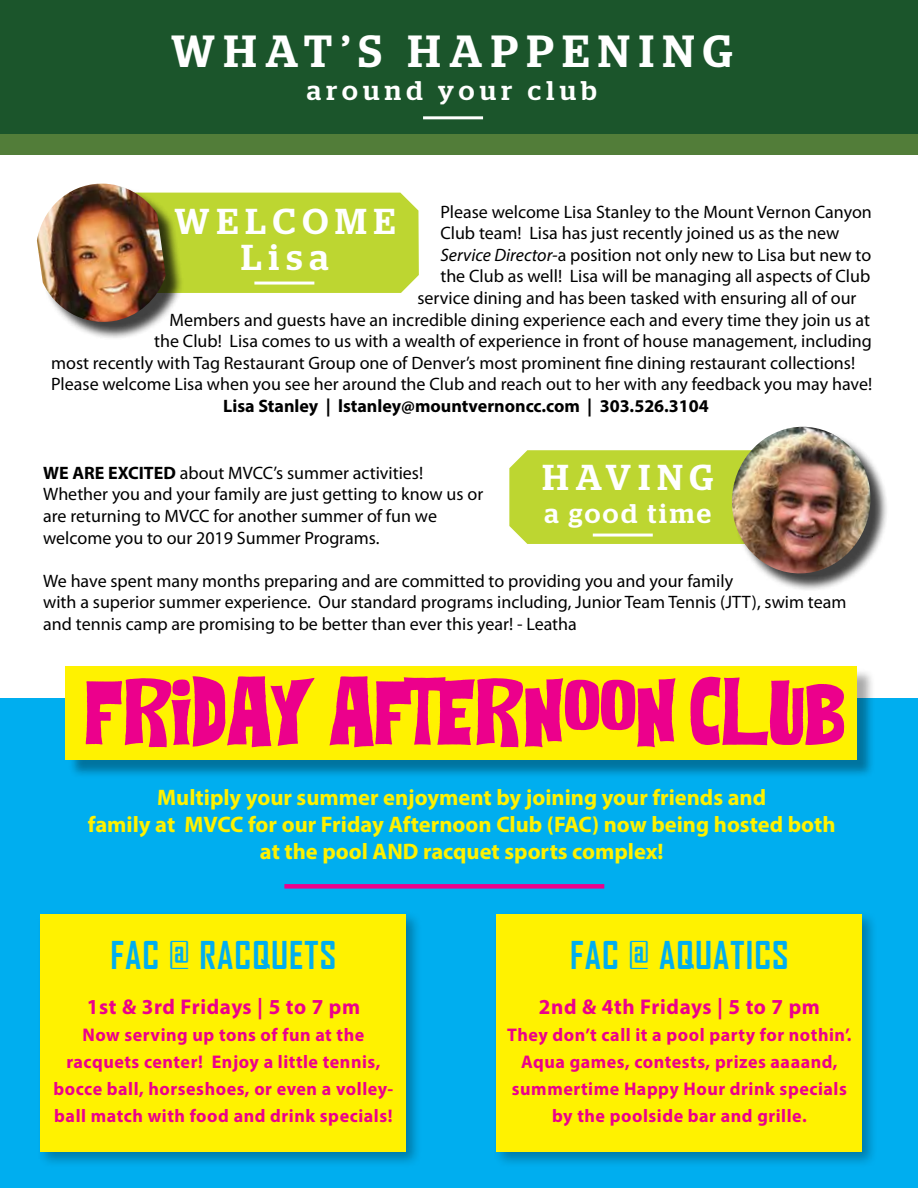
<style>
.page{position:relative;width:918px;height:1188px;background:#fff}
.page>*{position:absolute;margin:0;border:0;box-sizing:border-box;transform-origin:0 0}
.t1{font:500 45px "Stag";letter-spacing:.2em;color:#fff}
.t2{font:700 36.75px "Agency FB";letter-spacing:.03em;color:#00aeef}
.t3{font:36px "Flowers Kingdom";color:#ec008c;scale:1.5 1}
.t4{font:500 36px/35.7px "Stag";letter-spacing:.2em;color:#fff;text-align:center}
.t5{font:500 27px "Stag";letter-spacing:.19em;color:#fff}
.t6{font:500 27px "Stag";letter-spacing:.1em;color:#fff}
.t7{font:700 22.5px/27px "Myriad Pro";color:#fff200;text-align:center}
.t8{font:700 21.45px "Myriad Pro";letter-spacing:.03em;color:#ec008c}
.t9{font:700 18.3px/27px "Myriad Pro";letter-spacing:.03em;color:#ec008c;text-align:center}
.t10{font:18px/21.6px "Myriad Pro";color:#000}
.t11{font:700 18px "Myriad Pro";color:#000}
.s1{font-style:italic}
.s2{font-weight:700}
</style>
<div class="page">
<div style="left:0;top:699px;width:918px;height:489px;background:#00aeef"></div>
<div style="left:509px;top:450px;width:217px;height:94px;background:#bdd631"></div>
<div style="left:184px;top:193px;width:235px;height:100px;background:#bdd631"></div>
<div style="left:0;top:0;width:918px;height:134px;background:#1b552b"></div>
<div style="left:735px;top:429px;width:154px;height:163px;background:#000;opacity:.75"></div>
<img style="left:726px;top:427px;width:151px;height:153px">
<div style="left:0;top:134px;width:918px;height:21px;background:#527d39"></div>
<hr style="left:423px;top:116px;width:60px;height:3px;background:#fff">
<hr style="left:254px;top:282px;width:60px;height:3px;background:#fff">
<hr style="left:593px;top:534px;width:60px;height:3px;background:#fff">
<div style="left:40px;top:186px;width:144px;height:154px;background:#000;opacity:.75"></div>
<img style="left:37px;top:184px;width:129px;height:141px">
<div style="left:68px;top:668px;width:807px;height:111px;background:#000;opacity:.34"></div>
<div style="left:66px;top:666px;width:791px;height:94px;background:#fff200"></div>
<div style="left:284px;top:884px;width:320px;height:5px;background:#ec008c"></div>
<div style="left:36px;top:910px;width:386px;height:258px;background:#000;opacity:.3"></div>
<div style="left:41px;top:915px;width:365px;height:237px;background:#fff200"></div>
<div style="left:492px;top:910px;width:386px;height:258px;background:#000;opacity:.3"></div>
<div style="left:497px;top:915px;width:365px;height:237px;background:#fff200"></div>
<h1 class="t1" style="left:171px;top:25px;width:563px">WHAT’S HAPPENING</h1>
<h3 class="t5" style="left:307px;top:74px;width:292px">around your club</h3>
<p class="t10" style="left:440px;top:201px;width:433px">Please welcome Lisa Stanley to the Mount Vernon Canyon</p>
<p class="t10" style="left:440px;top:222px;width:401px">Club team! Lisa has just recently joined us as the new</p>
<p class="t10" style="left:440px;top:244px;width:432px"><span class="s1">Service Director-</span>a position not only new to Lisa but new to</p>
<p class="t10" style="left:440px;top:265px;width:432px">the Club as well! Lisa will be managing all aspects of Club</p>
<p class="t10" style="left:417px;top:287px;width:441px">service dining and has been tasked with ensuring all of our</p>
<p class="t10" style="left:169px;top:309px;width:702px">Members and guests have an incredible dining experience each and every time they join us at</p>
<p class="t10" style="left:154px;top:330px;width:719px">the Club! Lisa comes to us with a wealth of experience in front of house management, including</p>
<p class="t10" style="left:51px;top:352px;width:806px">most recently with Tag Restaurant Group one of Denver’s most prominent fine dining restaurant collections!</p>
<p class="t10" style="left:51px;top:373px;width:823px">Please welcome Lisa when you see her around the Club and reach out to her with any feedback you may have!</p>
<p class="t11" style="left:223px;top:394px;width:487px">Lisa Stanley | lstanley@mountvernoncc.com | 303.526.3104</p>
<h3 class="t4" style="left:175px;top:203px;width:222px">WELCOME<br>Lisa</h3>
<h3 class="t4" style="left:542px;top:459px;width:172px">HAVING</h3>
<h3 class="t6" style="left:544px;top:497px;width:168px">a good time</h3>
<p class="t10" style="left:43px;top:462px;width:442px"><span class="s2">WE ARE EXCITED</span> about MVCC’s summer activities!<br>Whether you and your family are just getting to know us or are returning to MVCC for another summer of fun we welcome you to our 2019 Summer Programs.</p>
<p class="t10" style="left:43px;top:570px;width:805px">We have spent many months preparing and are committed to providing you and your family<br>with a superior summer experience. Our standard programs including, Junior Team Tennis (JTT), swim team and tennis camp are promising to be better than ever this year! - Leatha</p>
<h3 class="t3" style="left:85px;top:712px;width:508px">FRIDAY AFTERNOON CLUB</h3>
<p class="t7" style="left:88px;top:784px;width:749px">Multiply your summer enjoyment by joining your friends and<br>family at MVCC for our Friday Afternoon Club (FAC) now being hosted both at the pool AND racquet sports complex!</p>
<h2 class="t2" style="left:111px;top:932px;width:227px">FAC @ RACQUETS</h2>
<p class="t8" style="left:87px;top:993px;width:275px">1st &amp; 3rd Fridays | 5 to 7 pm</p>
<p class="t9" style="left:53px;top:1021px;width:341px">Now serving up tons of fun at the racquets center! Enjoy a little tennis, bocce ball, horseshoes, or even a volley&shy;ball match with food and drink specials!</p>
<h2 class="t2" style="left:570px;top:932px;width:220px">FAC @ AQUATICS</h2>
<p class="t8" style="left:539px;top:993px;width:283px">2nd &amp; 4th Fridays | 5 to 7 pm</p>
<p class="t9" style="left:507px;top:1021px;width:346px">They don’t call it a pool party for nothin’.<br>Aqua games, contests, prizes aaaand, summertime Happy Hour drink specials by the poolside bar and grille.</p>
</div>
